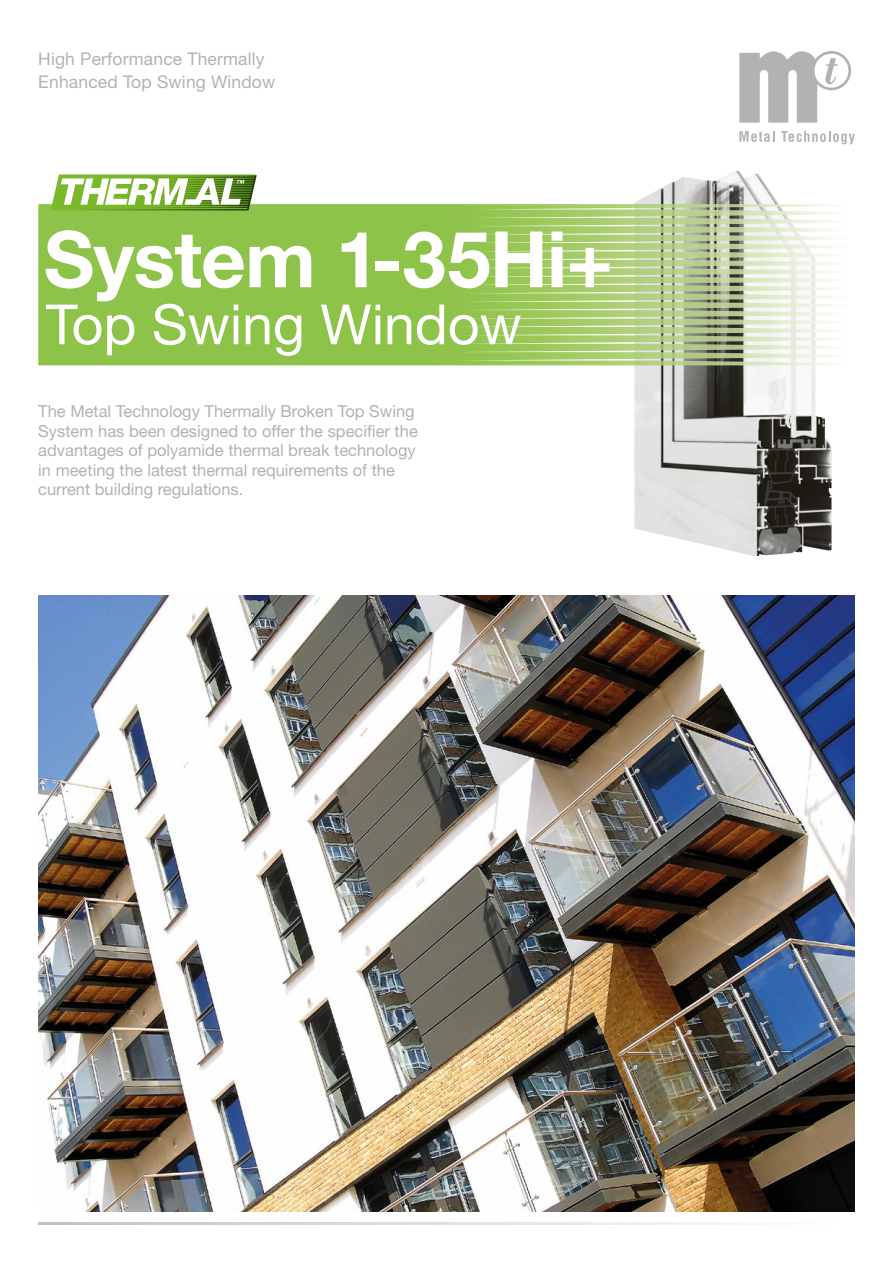
<style>
.page{position:relative;width:893px;height:1263px;background:#fff}
.page>*{position:absolute;margin:0;border:0;box-sizing:border-box;transform-origin:0 0}
.t1{font:700 78px "Helvetica Neue";letter-spacing:-.01em;color:#fff}
.t2{font:55.5px "Helvetica Neue";color:#fff}
.t3{font:17.4px/23px "Helvetica Neue";letter-spacing:.01em;color:#b2b2b2}
.t4{font:16.5px/19.5px "Helvetica Neue";color:#b2b2b2}
</style>
<div class="page">
<svg style="left:739px;top:51px;width:112px;height:72px"></svg>
<svg style="left:781px;top:131px;width:74px;height:14px"></svg>
<svg style="left:739px;top:131px;width:35px;height:11px"></svg>
<svg style="left:38px;top:1223px;width:679px;height:2px"></svg>
<img style="left:634px;top:171px;width:198px;height:385px">
<img style="left:38px;top:595px;width:817px;height:617px">
<svg style="left:38px;top:204px;width:798px;height:161px;background:#a2ca6c"></svg>
<svg style="left:51px;top:174px;width:206px;height:36px"></svg>
<p class="t3" style="left:38px;top:47px;width:239px">High Performance Thermally<br>Enhanced Top Swing Window</p>
<h1 class="t1" style="left:44px;top:211px;width:571px">System 1-35Hi+</h1>
<h2 class="t2" style="left:46px;top:291px;width:477px">Top Swing Window</h2>
<p class="t4" style="left:38px;top:401px;width:381px">The Metal Technology Thermally Broken Top Swing System has been designed to offer the specifier the advantages of polyamide thermal break technology in meeting the latest thermal requirements of the current building regulations.</p>
</div>
